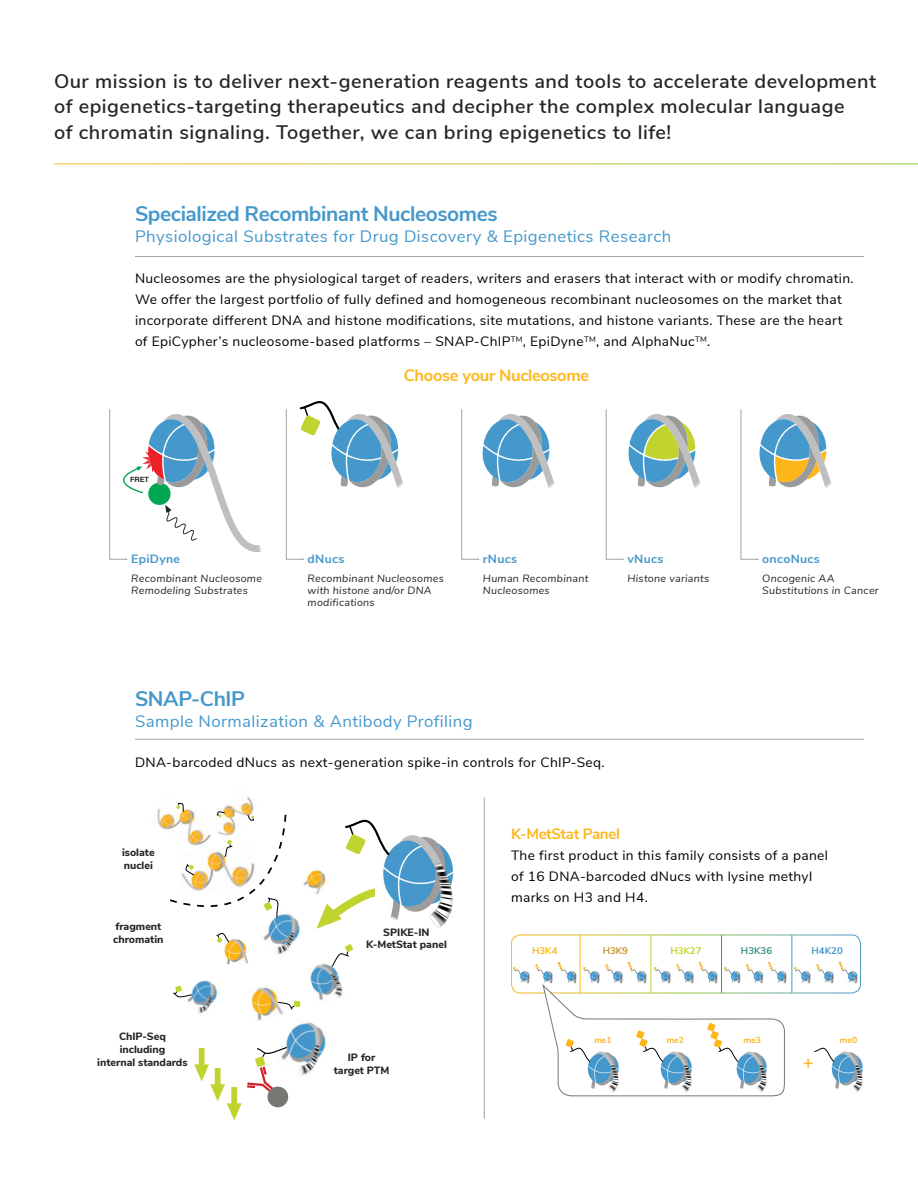
<style>
.page{position:relative;width:918px;height:1188px;background:#fff}
.page>*{position:absolute;margin:0;border:0;box-sizing:border-box;transform-origin:0 0}
.t1{font:700 21px "Nunito Sans";letter-spacing:-.02em;color:#4598cb}
.t2{font:20.7px "Calibri";color:#fdb71a}
.t3{font:600 19.5px/25.5px "Nunito Sans";letter-spacing:.025em;color:#222721}
.t4{font:16.5px "Nunito Sans";letter-spacing:.025em;color:#4598cb}
.t5{font:700 16.5px "Nunito Sans";letter-spacing:-.02em;color:#fdb71a}
.t6{font:700 15px "Nunito Sans";letter-spacing:-.02em;color:#fdb71a}
.t7{font:13.5px/21px "Nunito Sans";letter-spacing:.025em;color:#000}
.t8{font:700 12px "Nunito Sans";letter-spacing:.025em;color:#4598cb}
.t9{font:800 10.65px/12.8px "Nunito Sans";color:#222721;text-align:center}
.t10{font:italic 10.5px/12px "Nunito Sans";letter-spacing:.025em;color:#222721}
.t11{font:700 9.75px "Nunito Sans";color:#c1d32f}
.t12{font:700 9.75px "Nunito Sans";color:#3b9288}
.t13{font:700 9.75px "Nunito Sans";color:#4598cb}
.t14{font:700 9.75px "Nunito Sans";color:#fdb71a}
.t15{font:700 9.75px "Nunito Sans";color:#c69732}
.t16{font:700 8.7px "Nunito Sans";color:#fdb71a}
.t17{font:700 7.2px "Helvetica";color:#222721}
</style>
<div class="page">
<hr style="left:135px;top:739px;width:729px;height:1px;background:#a4a29f">
<img style="left:224px;top:943px;width:24px;height:22px">
<img style="left:303px;top:870px;width:23px;height:19px">
<img style="left:251px;top:987px;width:32px;height:34px">
<svg style="left:271px;top:1001px;width:30px;height:10px"></svg>
<img style="left:274px;top:914px;width:26px;height:41px">
<img style="left:310px;top:963px;width:33px;height:37px">
<svg style="left:331px;top:944px;width:22px;height:23px"></svg>
<img style="left:187px;top:980px;width:31px;height:34px">
<svg style="left:173px;top:986px;width:20px;height:13px"></svg>
<img style="left:157px;top:809px;width:11px;height:21px">
<img style="left:247px;top:797px;width:5px;height:5px">
<svg style="left:168px;top:802px;width:119px;height:141px"></svg>
<svg style="left:316px;top:885px;width:59px;height:44px"></svg>
<img style="left:383px;top:835px;width:71px;height:93px">
<svg style="left:345px;top:819px;width:46px;height:37px"></svg>
<img style="left:273px;top:1015px;width:53px;height:61px">
<svg style="left:194px;top:1046px;width:94px;height:75px"></svg>
<img style="left:513px;top:961px;width:64px;height:22px">
<hr style="left:580px;top:935px;width:1px;height:58px;background:#fdb71a">
<hr style="left:650px;top:935px;width:1px;height:58px;background:#c1d32f">
<hr style="left:721px;top:935px;width:1px;height:58px;background:#3b9288">
<hr style="left:791px;top:935px;width:1px;height:58px;background:#4598cb">
<img style="left:831px;top:1051px;width:32px;height:41px">
<svg style="left:814px;top:1047px;width:21px;height:16px"></svg>
<div style="left:511px;top:934px;width:350px;height:59px;border:1px solid #fff;border-radius:9px"></div>
<svg style="left:542px;top:984px;width:243px;height:113px"></svg>
<img style="left:583px;top:961px;width:64px;height:22px">
<img style="left:654px;top:961px;width:64px;height:22px">
<img style="left:723px;top:961px;width:64px;height:22px">
<img style="left:794px;top:961px;width:64px;height:22px">
<hr style="left:484px;top:798px;width:1px;height:321px;background:#a4a29f">
<hr style="left:135px;top:256px;width:729px;height:1px;background:#a4a29f">
<svg style="left:109px;top:409px;width:152px;height:151px"></svg>
<svg style="left:286px;top:401px;width:117px;height:159px"></svg>
<svg style="left:461px;top:409px;width:93px;height:151px"></svg>
<svg style="left:606px;top:409px;width:94px;height:151px"></svg>
<svg style="left:741px;top:409px;width:90px;height:151px"></svg>
<p class="t3" style="left:54px;top:67px;width:824px">Our mission is to deliver next-generation reagents and tools to accelerate development of epigenetics-targeting therapeutics and decipher the complex molecular language<br>of chromatin signaling. Together, we can bring epigenetics to life!</p>
<h1 class="t1" style="left:135px;top:198px;width:364px">Specialized Recombinant Nucleosomes</h1>
<p class="t4" style="left:135px;top:224px;width:538px">Physiological Substrates for Drug Discovery &amp; Epigenetics Research</p>
<p class="t7" style="left:135px;top:267px;width:720px">Nucleosomes are the physiological target of readers, writers and erasers that interact with or modify chromatin.<br>We offer the largest portfolio of fully defined and homogeneous recombinant nucleosomes on the market that incorporate different DNA and histone modifications, site mutations, and histone variants. These are the heart of EpiCypher’s nucleosome-based platforms – SNAP-ChIP<sup>TM</sup>, EpiDyne<sup>TM</sup>, and AlphaNuc<sup>TM</sup>.</p>
<p class="t5" style="left:404px;top:363px;width:187px">Choose your Nucleosome</p>
<p class="t17" style="left:130px;top:474px;width:20px">FRET</p>
<p class="t8" style="left:131px;top:550px;width:50px">EpiDyne</p>
<p class="t10" style="left:131px;top:571px;width:132px">Recombinant Nucleosome<br>Remodeling Substrates</p>
<p class="t8" style="left:308px;top:550px;width:38px">dNucs</p>
<p class="t10" style="left:308px;top:571px;width:138px">Recombinant Nucleosomes with histone and/or DNA modifications</p>
<p class="t8" style="left:483px;top:550px;width:36px">rNucs</p>
<p class="t10" style="left:483px;top:571px;width:107px">Human Recombinant<br>Nucleosomes</p>
<p class="t8" style="left:628px;top:550px;width:37px">vNucs</p>
<p class="t10" style="left:628px;top:571px;width:83px">Histone variants</p>
<h1 class="t1" style="left:135px;top:684px;width:111px">SNAP-ChIP</h1>
<p class="t4" style="left:135px;top:710px;width:339px">Sample Normalization &amp; Antibody Profiling</p>
<p class="t7" style="left:135px;top:751px;width:471px">DNA-barcoded dNucs as next-generation spike-in controls for ChIP-Seq.</p>
<p class="t8" style="left:762px;top:550px;width:59px">oncoNucs</p>
<p class="t10" style="left:762px;top:571px;width:118px">Oncogenic AA<br>Substitutions in Cancer</p>
<p class="t9" style="left:122px;top:845px;width:34px;text-align:left">isolate nuclei</p>
<p class="t9" style="left:113px;top:919px;width:52px;text-align:left">fragment chromatin</p>
<p class="t9" style="left:97px;top:1029px;width:92px">ChIP-Seq including<br>internal standards</p>
<p class="t9" style="left:366px;top:925px;width:82px">SPIKE-IN<br>K-MetStat panel</p>
<p class="t9" style="left:334px;top:1050px;width:57px">IP for target PTM</p>
<p class="t6" style="left:511px;top:823px;width:110px">K-MetStat Panel</p>
<p class="t7" style="left:511px;top:844px;width:318px">The first product in this family consists of a panel of 16 DNA-barcoded dNucs with lysine methyl marks on H3 and H4.</p>
<p class="t14" style="left:532px;top:943px;width:27px">H3K4</p>
<p class="t15" style="left:603px;top:943px;width:27px">H3K9</p>
<p class="t11" style="left:670px;top:943px;width:33px">H3K27</p>
<p class="t12" style="left:741px;top:943px;width:33px">H3K36</p>
<p class="t13" style="left:812px;top:943px;width:33px">H4K20</p>
<p class="t16" style="left:594px;top:1034px;width:19px">me1</p>
<p class="t16" style="left:667px;top:1034px;width:19px">me2</p>
<p class="t16" style="left:743px;top:1034px;width:19px">me3</p>
<h2 class="t2" style="left:803px;top:1049px;width:12px">+</h2>
<p class="t16" style="left:840px;top:1033px;width:19px">me0</p>
</div>
